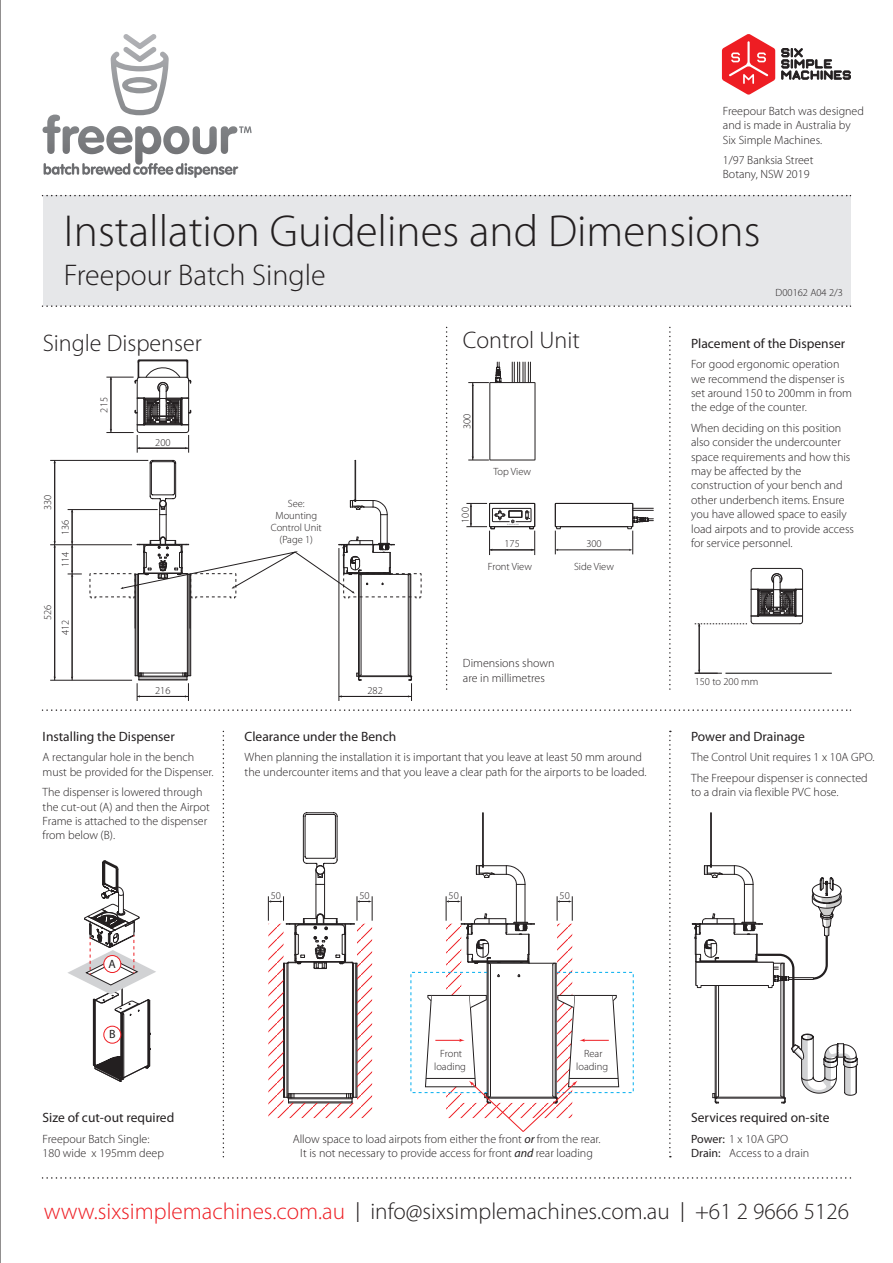
<style>
.page{position:relative;width:893px;height:1263px;background:#fff}
.page>*{position:absolute;margin:0;border:0;box-sizing:border-box;transform-origin:0 0}
.t1{font:300 45px "Myriad Pro";color:#231f20}
.t2{font:300 30px "Myriad Pro";color:#231f20}
.t3{font:300 24px "Myriad Pro";color:#231f20}
.t4{font:300 23.25px "Myriad Pro";color:#231f20}
.t5{font:13.5px "Myriad Pro";color:#231f20}
.t6{font:300 12px/14.4px "Myriad Pro";color:#231f20}
.t7{font:12px "Myriad Pro";color:#231f20}
.t8{font:300 10.5px/12px "Myriad Pro";color:#231f20;text-align:center}
.s1{font-weight:400;font-style:italic}
.s2{font-weight:400}
.s3{color:#ee1d23}
.s4{font-size:27.9px}
</style>
<div class="page">
<div style="left:43px;top:196px;width:807px;height:110px;background:#e6e7e9"></div>
<svg style="left:43px;top:195px;width:808px;height:1px"></svg>
<svg style="left:43px;top:305px;width:808px;height:2px"></svg>
<svg style="left:43px;top:709px;width:808px;height:2px"></svg>
<svg style="left:781px;top:48px;width:70px;height:32px"></svg>
<svg style="left:722px;top:34px;width:53px;height:61px"></svg>
<svg style="left:44px;top:163px;width:194px;height:15px"></svg>
<svg style="left:43px;top:34px;width:147px;height:120px"></svg>
<svg style="left:43px;top:1177px;width:808px;height:2px"></svg>
<svg style="left:669px;top:327px;width:2px;height:363px"></svg>
<svg style="left:446px;top:327px;width:1px;height:363px"></svg>
<hr style="left:725px;top:673px;width:107px;height:1px;background:#000001">
<hr style="left:359px;top:676px;width:52px;height:1px;background:#231f20">
<hr style="left:358px;top:574px;width:1px;height:102px;background:#231f20">
<hr style="left:361px;top:576px;width:1px;height:99px;background:#231f20">
<hr style="left:359px;top:574px;width:1px;height:102px;background:#231f20">
<svg style="left:356px;top:673px;width:6px;height:8px"></svg>
<hr style="left:411px;top:574px;width:1px;height:102px;background:#231f20">
<hr style="left:408px;top:576px;width:1px;height:99px;background:#231f20">
<hr style="left:410px;top:574px;width:1px;height:102px;background:#231f20">
<hr style="left:50px;top:680px;width:82px;height:1px;background:#231f20">
<hr style="left:50px;top:460px;width:98px;height:1px;background:#231f20">
<hr style="left:72px;top:576px;width:1px;height:102px;background:#231f20">
<hr style="left:72px;top:512px;width:1px;height:30px;background:#231f20">
<svg style="left:68px;top:541px;width:14px;height:36px"></svg>
<hr style="left:50px;top:544px;width:82px;height:1px;background:#231f20">
<hr style="left:54px;top:547px;width:1px;height:131px;background:#231f20">
<hr style="left:54px;top:462px;width:1px;height:80px;background:#231f20">
<svg style="left:53px;top:541px;width:3px;height:7px"></svg>
<hr style="left:68px;top:509px;width:90px;height:1px;background:#231f20">
<hr style="left:139px;top:696px;width:47px;height:1px;background:#231f20">
<hr style="left:341px;top:696px;width:68px;height:1px;background:#231f20">
<svg style="left:408px;top:674px;width:4px;height:27px"></svg>
<hr style="left:339px;top:548px;width:1px;height:153px;background:#231f20">
<hr style="left:699px;top:626px;width:1px;height:45px;background:#231f20">
<svg style="left:695px;top:669px;width:27px;height:5px"></svg>
<svg style="left:223px;top:731px;width:1px;height:427px"></svg>
<svg style="left:0;top:0;width:1px;height:1263px"></svg>
<hr style="left:188px;top:574px;width:1px;height:102px;background:#231f20">
<hr style="left:187px;top:574px;width:1px;height:102px;background:#231f20">
<hr style="left:139px;top:680px;width:48px;height:1px;background:#231f20">
<hr style="left:139px;top:679px;width:48px;height:1px;background:#231f20">
<hr style="left:139px;top:677px;width:48px;height:1px;background:#231f20">
<hr style="left:141px;top:676px;width:43px;height:1px;background:#231f20">
<hr style="left:136px;top:574px;width:1px;height:102px;background:#231f20">
<hr style="left:137px;top:574px;width:1px;height:102px;background:#231f20">
<hr style="left:138px;top:574px;width:1px;height:102px;background:#231f20">
<hr style="left:190px;top:574px;width:1px;height:102px;background:#231f20">
<hr style="left:135px;top:574px;width:1px;height:102px;background:#231f20">
<svg style="left:135px;top:673px;width:9px;height:28px"></svg>
<svg style="left:183px;top:673px;width:8px;height:28px"></svg>
<hr style="left:143px;top:673px;width:40px;height:1px;background:#231f20">
<svg style="left:695px;top:568px;width:108px;height:59px"></svg>
<hr style="left:316px;top:884px;width:1px;height:34px;background:#231f20">
<hr style="left:324px;top:884px;width:1px;height:34px;background:#231f20">
<svg style="left:303px;top:812px;width:34px;height:73px"></svg>
<svg style="left:106px;top:360px;width:85px;height:93px"></svg>
<svg style="left:466px;top:503px;width:69px;height:52px"></svg>
<hr style="left:472px;top:385px;width:1px;height:73px;background:#231f20">
<svg style="left:468px;top:382px;width:21px;height:4px"></svg>
<svg style="left:468px;top:456px;width:21px;height:5px"></svg>
<div style="left:490px;top:382px;width:45px;height:78px;border:1px solid #231f20"></div>
<svg style="left:555px;top:503px;width:98px;height:51px"></svg>
<svg style="left:495px;top:362px;width:7px;height:21px"></svg>
<svg style="left:512px;top:362px;width:19px;height:20px"></svg>
<svg style="left:68px;top:860px;width:88px;height:222px"></svg>
<div style="left:104px;top:955px;width:17px;height:17px;background:#fff;border-radius:50%"></div>
<div style="left:103px;top:955px;width:18px;height:18px;border:1px solid #ee1d23;border-radius:50%"></div>
<div style="left:104px;top:1026px;width:17px;height:17px;background:#fff;border-radius:50%"></div>
<div style="left:103px;top:1026px;width:18px;height:17px;border:1px solid #ee1d23;border-radius:50%"></div>
<svg style="left:90px;top:460px;width:331px;height:172px"></svg>
<svg style="left:669px;top:731px;width:2px;height:426px"></svg>
<hr style="left:483px;top:813px;width:1px;height:51px;background:#231f20">
<hr style="left:482px;top:813px;width:1px;height:51px;background:#231f20">
<hr style="left:525px;top:884px;width:1px;height:38px;background:#231f20">
<hr style="left:516px;top:884px;width:1px;height:38px;background:#231f20">
<svg style="left:476px;top:864px;width:49px;height:21px"></svg>
<svg style="left:268px;top:896px;width:105px;height:222px"></svg>
<hr style="left:711px;top:813px;width:1px;height:51px;background:#231f20">
<hr style="left:710px;top:813px;width:1px;height:51px;background:#231f20">
<svg style="left:692px;top:864px;width:165px;height:240px"></svg>
<svg style="left:425px;top:896px;width:194px;height:236px"></svg>
<p class="t6" style="left:723px;top:104px;width:143px">Freepour Batch was designed and is made in Australia by<br>Six Simple Machines.</p>
<p class="t6" style="left:723px;top:153px;width:92px">1/97 Banksia Street<br>Botany, NSW 2019</p>
<h1 class="t1" style="left:64px;top:206px;width:698px">Installation Guidelines and Dimensions</h1>
<h2 class="t2" style="left:64px;top:259px;width:263px">Freepour Batch Single</h2>
<p class="t8" style="left:776px;top:287px;width:69px">D00162 A04 2/3</p>
<h3 class="t3" style="left:43px;top:329px;width:160px">Single Dispenser</h3>
<p class="t8" style="left:98px;top:412px;width:17px;rotate:-90deg">215</p>
<p class="t8" style="left:42px;top:510px;width:17px;rotate:-90deg">330</p>
<p class="t8" style="left:59px;top:535px;width:17px;rotate:-90deg">136</p>
<p class="t8" style="left:59px;top:567px;width:17px;rotate:-90deg">114</p>
<p class="t8" style="left:42px;top:620px;width:17px;rotate:-90deg">526</p>
<p class="t8" style="left:59px;top:635px;width:17px;rotate:-90deg">412</p>
<p class="t8" style="left:155px;top:436px;width:17px">200</p>
<p class="t8" style="left:271px;top:498px;width:53px">See:<br>Mounting<br>Control Unit (Page 1)</p>
<p class="t8" style="left:155px;top:684px;width:17px">216</p>
<p class="t8" style="left:368px;top:684px;width:17px">282</p>
<h3 class="t3" style="left:463px;top:326px;width:118px">Control Unit</h3>
<p class="t5" style="left:691px;top:335px;width:156px">Placement of the Dispenser</p>
<p class="t6" style="left:691px;top:357px;width:162px">For good ergonomic operation we recommend the dispenser is set around 150 to 200mm in from the edge of the counter.</p>
<p class="t6" style="left:691px;top:421px;width:164px">When deciding on this position also consider the undercounter space requirements and how this may be affected by the construction of your bench and other underbench items. Ensure you have allowed space to easily load airpots and to provide access for service personnel.</p>
<p class="t8" style="left:461px;top:429px;width:17px;rotate:-90deg">300</p>
<p class="t8" style="left:493px;top:465px;width:39px">Top View</p>
<p class="t8" style="left:459px;top:523px;width:17px;rotate:-90deg">100</p>
<p class="t8" style="left:586px;top:538px;width:17px">300</p>
<p class="t8" style="left:504px;top:538px;width:17px">175</p>
<p class="t8" style="left:488px;top:560px;width:46px">Front View</p>
<p class="t8" style="left:574px;top:560px;width:41px">Side View</p>
<p class="t6" style="left:463px;top:656px;width:93px">Dimensions shown are in millimetres</p>
<p class="t8" style="left:695px;top:676px;width:65px">150 to 200 mm</p>
<p class="t5" style="left:43px;top:728px;width:134px">Installing the Dispenser</p>
<p class="t6" style="left:43px;top:750px;width:172px">A rectangular hole in the bench must be provided for the Dispenser.</p>
<p class="t6" style="left:43px;top:785px;width:169px">The dispenser is lowered through the cut-out (A) and then the Airpot<br>Frame is attached to the dispenser from below (B).</p>
<p class="t7" style="left:109px;top:956px;width:9px">A</p>
<p class="t7" style="left:109px;top:1027px;width:8px">B</p>
<p class="t5" style="left:43px;top:1109px;width:133px">Size of cut-out required</p>
<p class="t6" style="left:43px;top:1132px;width:123px">Freepour Batch Single:<br>180 wide x 195mm deep</p>
<p class="t5" style="left:245px;top:728px;width:153px">Clearance under the Bench</p>
<p class="t6" style="left:245px;top:750px;width:403px">When planning the installation it is important that you leave at least 50 mm around the undercounter items and that you leave a clear path for the airports to be loaded.</p>
<p class="t8" style="left:271px;top:889px;width:12px">50</p>
<p class="t8" style="left:359px;top:889px;width:12px">50</p>
<p class="t8" style="left:449px;top:889px;width:12px">50</p>
<p class="t8" style="left:560px;top:889px;width:12px">50</p>
<p class="t8" style="left:434px;top:1048px;width:33px;line-height:12.6px">Front loading</p>
<p class="t8" style="left:576px;top:1048px;width:33px;line-height:12.6px">Rear loading</p>
<p class="t6" style="left:293px;top:1132px;width:309px;text-align:center">Allow space to load airpots from either the front <span class="s1">or</span> from the rear.<br>It is not necessary to provide access for front <span class="s1">and</span> rear loading</p>
<p class="t5" style="left:691px;top:728px;width:115px">Power and Drainage</p>
<p class="t6" style="left:691px;top:747px;width:185px;line-height:20.4px">The Control Unit requires 1 x 10A GPO.<br>The Freepour dispenser is connected</p>
<p class="t6" style="left:691px;top:785px;width:149px">to a drain via flexible PVC hose.</p>
<p class="t5" style="left:691px;top:1109px;width:140px">Services required on-site</p>
<p class="t6" style="left:691px;top:1132px;width:120px"><span class="s2">Power:</span> 1 x 10A GPO<br><span class="s2">Drain:</span> Access to a drain</p>
<h3 class="t4" style="left:44px;top:1198px;width:807px"><span class="s3">www.sixsimplemachines.com.au</span> <span class="s4">l</span> info@sixsimplemachines.com.au <span class="s4">l</span> +61 2 9666 5126</h3>
</div>
